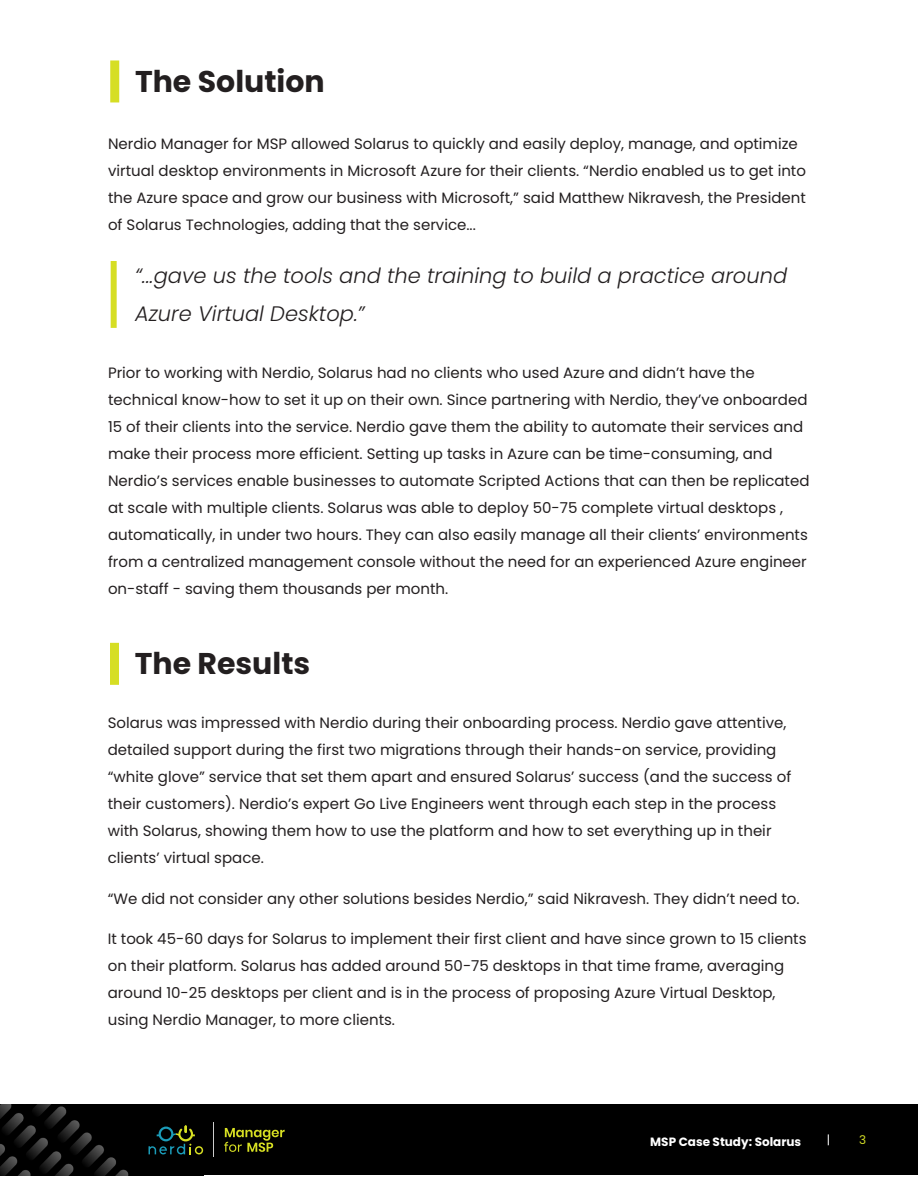
<style>
.page{position:relative;width:918px;height:1188px;background:#fff}
.page>*{position:absolute;margin:0;border:0;box-sizing:border-box;transform-origin:0 0}
.H-_1{font:700 30px "Poppins";color:#231f20}
.H_-2{font:italic 300 21px/37.5px "Poppins";color:#231f20}
.body{font:15px/27px "Poppins";color:#231f20}
.t1{font:700 12px "Poppins";color:#fff}
.t2{font:12px "Poppins";color:#fff}
.t3{font:12px "Poppins";color:#d2dc26}
</style>
<div class="page">
<div style="left:0;top:1104px;width:918px;height:71px;background:#000"></div>
<img style="left:0;top:1104px;width:201px;height:71px">
<svg style="left:149px;top:1125px;width:54px;height:29px"></svg>
<hr style="left:213px;top:1122px;width:1px;height:35px;background:#ccc">
<svg style="left:224px;top:1128px;width:61px;height:24px"></svg>
<div style="left:110px;top:60px;width:9px;height:42px;background:#d6de24"></div>
<div style="left:111px;top:261px;width:6px;height:67px;background:#d6de24"></div>
<div style="left:110px;top:643px;width:9px;height:42px;background:#d6de24"></div>
<p class="H-_1" style="left:135px;top:64px;width:191px">The Solution</p>
<p class="body" style="left:108px;top:130px;width:700px">Nerdio Manager for MSP allowed Solarus to quickly and easily deploy, manage, and optimize virtual desktop environments in Microsoft Azure for their clients. “Nerdio enabled us to get into the Azure space and grow our business with Microsoft,” said Matthew Nikravesh, the President of Solarus Technologies, adding that the service...</p>
<p class="H_-2" style="left:135px;top:257px;width:654px">“...gave us the tools and the training to build a practice around<br>Azure Virtual Desktop.”</p>
<p class="body" style="left:108px;top:360px;width:703px">Prior to working with Nerdio, Solarus had no clients who used Azure and didn’t have the technical know-how to set it up on their own. Since partnering with Nerdio, they’ve onboarded 15 of their clients into the service. Nerdio gave them the ability to automate their services and make their process more efficient. Setting up tasks in Azure can be time-consuming, and Nerdio’s services enable businesses to automate Scripted Actions that can then be replicated at scale with multiple clients. Solarus was able to deploy 50-75 complete virtual desktops , automatically, in under two hours. They can also easily manage all their clients’ environments from a centralized management console without the need for an experienced Azure engineer on-staff - saving them thousands per month.</p>
<p class="H-_1" style="left:135px;top:646px;width:177px">The Results</p>
<p class="body" style="left:108px;top:710px;width:685px">Solarus was impressed with Nerdio during their onboarding process. Nerdio gave attentive, detailed support during the first two migrations through their hands-on service, providing “white glove” service that set them apart and ensured Solarus’ success (and the success of their customers). Nerdio’s expert Go Live Engineers went through each step in the process with Solarus, showing them how to use the platform and how to set everything up in their clients’ virtual space.</p>
<p class="body" style="left:108px;top:885px;width:693px">“We did not consider any other solutions besides Nerdio,” said Nikravesh. They didn’t need to.</p>
<p class="body" style="left:108px;top:926px;width:700px">It took 45-60 days for Solarus to implement their first client and have since grown to 15 clients on their platform. Solarus has added around 50-75 desktops in that time frame, averaging around 10-25 desktops per client and is in the process of proposing Azure Virtual Desktop, using Nerdio Manager, to more clients.</p>
<p class="t1" style="left:650px;top:1135px;width:153px">MSP Case Study: Solarus</p>
<p class="t2" style="left:827px;top:1133px;width:5px">|</p>
<p class="t3" style="left:859px;top:1133px;width:9px">3</p>
</div>
